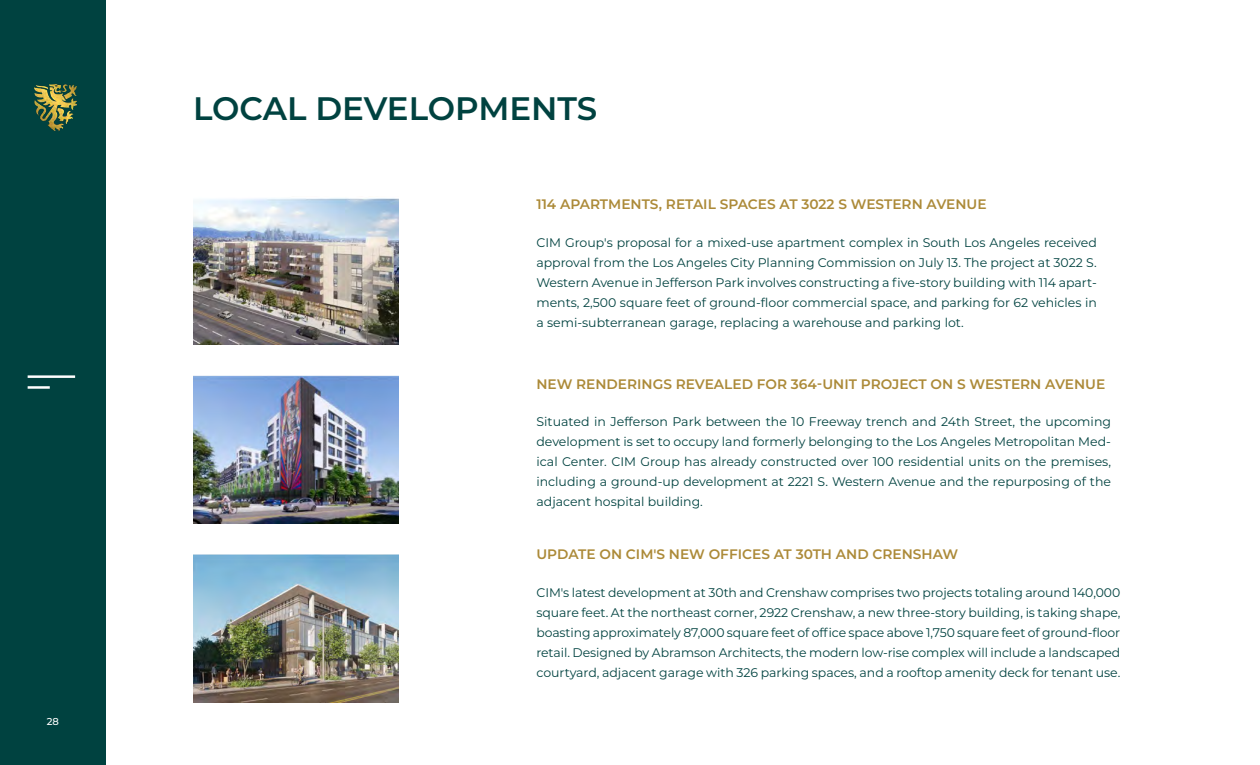
<style>
.page{position:relative;width:1260px;height:765px;background:#fff}
.page>*{position:absolute;margin:0;border:0;box-sizing:border-box;transform-origin:0 0}
.t1{font:600 32.5px "Montserrat";color:#004240}
.t2{font:600 13.75px "Montserrat";color:#ac8a38}
.t3{font:12.5px/20px "Montserrat";color:#004240;text-align:justify}
.t4{font:500 10px "Montserrat";color:#fff}
</style>
<div class="page">
<img style="left:193px;top:198px;width:205px;height:146px">
<img style="left:193px;top:375px;width:205px;height:149px">
<img style="left:193px;top:555px;width:205px;height:148px">
<div style="left:0;top:0;width:106px;height:765px;background:#004240"></div>
<hr style="left:28px;top:375px;width:47px;height:3px;background:#fff">
<hr style="left:28px;top:386px;width:22px;height:3px;background:#fff">
<img style="left:34px;top:84px;width:42px;height:48px">
<p class="t4" style="left:47px;top:714px;width:14px">28</p>
<p class="t1" style="left:193px;top:85px;width:406px">LOCAL DEVELOPMENTS</p>
<p class="t2" style="left:536px;top:195px;width:452px">114 APARTMENTS, RETAIL SPACES AT 3022 S WESTERN AVENUE</p>
<p class="t3" style="left:536px;top:232px;width:562px">CIM Group's proposal for a mixed-use apartment complex in South Los Angeles received approval from the Los Angeles City Planning Commission on July 13. The project at 3022 S.<br>Western Avenue in Jefferson Park involves constructing a five-story building with 114 apart&shy;ments, 2,500 square feet of ground-floor commercial space, and parking for 62 vehicles in a semi-subterranean garage, replacing a warehouse and parking lot.</p>
<p class="t2" style="left:536px;top:374px;width:570px">NEW RENDERINGS REVEALED FOR 364-UNIT PROJECT ON S WESTERN AVENUE</p>
<p class="t3" style="left:536px;top:411px;width:576px">Situated in Jefferson Park between the 10 Freeway trench and 24th Street, the upcoming development is set to occupy land formerly belonging to the Los Angeles Metropolitan Med&shy;ical Center. CIM Group has already constructed over 100 residential units on the premises, including a ground-up development at 2221 S. Western Avenue and the repurposing of the adjacent hospital building.</p>
<p class="t2" style="left:536px;top:545px;width:423px">UPDATE ON CIM'S NEW OFFICES AT 30TH AND CRENSHAW</p>
<p class="t3" style="left:536px;top:582px;width:586px">CIM's latest development at 30th and Crenshaw comprises two projects totaling around 140,000 square feet. At the northeast corner, 2922 Crenshaw, a new three-story building, is taking shape, boasting approximately 87,000 square feet of office space above 1,750 square feet of ground-floor retail. Designed by Abramson Architects, the modern low-rise complex will include a landscaped courtyard, adjacent garage with 326 parking spaces, and a rooftop amenity deck for tenant use.</p>
</div>
